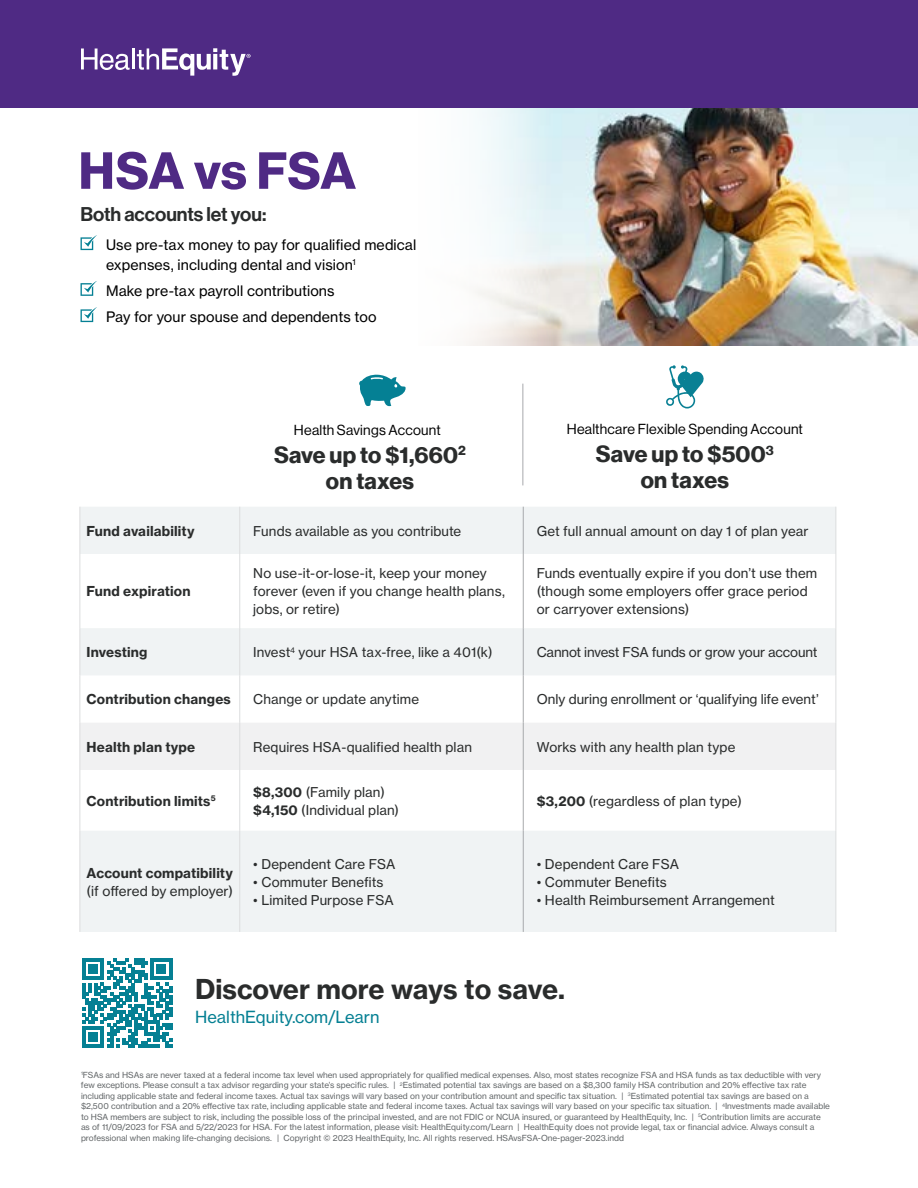
<style>
.page{position:relative;width:918px;height:1188px;background:#fff}
.page>*{position:absolute;margin:0;border:0;box-sizing:border-box;transform-origin:0 0}
.t1{font:51px "N Haas Grotesk DS Pro 75 Bd";letter-spacing:.005em;color:#4f2a84}
.t2{font:27px "N Haas Grotesk TX Pro 75 Bd";color:#2a2c2c}
.t3{font:22.8px/25.7px "N Haas Grotesk DS Pro 75 Bd";letter-spacing:.01em;color:#2a2c2c;text-align:center}
.t4{font:19.5px "N Haas Grotesk DS Pro 65 Md";color:#2a2c2c}
.t5{font:16.5px "N Haas Grotesk TX Pro 55 Rg";color:#058093}
.t6{font:14.25px/19.5px "N Haas Grotesk TX Pro 55 Rg";letter-spacing:.01em;color:#000}
.t7{font:14.25px "N Haas Grotesk DS Pro 55 Rg";letter-spacing:.015em;color:#000}
.t8{font:13.5px "N Haas Grotesk TX Pro 75 Bd";letter-spacing:.015em;color:#2a2c2c}
.t9{font:13.5px "N Haas Grotesk TX Pro 55 Rg";letter-spacing:.01em;color:#2a2c2c}
.t10{font:13.35px/18px "N Haas Grotesk TX Pro 55 Rg";letter-spacing:.01em;color:#2a2c2c}
.t11{font:13.35px "N Haas Grotesk TX Pro 55 Rg";letter-spacing:-.01em;color:#2a2c2c}
.t12{font:8.25px/10.5px "N Haas Grotesk TX Pro 55 Rg";color:#636769}
.s1{font-family:"N Haas Grotesk TX Pro 75 Bd"}
</style>
<div class="page">
<svg style="left:81px;top:507px;width:755px;height:425px;fill:#f0f3f4"></svg>
<div style="left:81px;top:723px;width:755px;height:47px;background:#f1f1f2"></div>
<hr style="left:80px;top:507px;width:1px;height:47px;background:#dcddde">
<hr style="left:239px;top:507px;width:1px;height:47px;background:#dcddde">
<hr style="left:80px;top:554px;width:1px;height:74px;background:#dcddde">
<hr style="left:239px;top:554px;width:1px;height:74px;background:#dcddde">
<hr style="left:80px;top:628px;width:1px;height:47px;background:#dcddde">
<hr style="left:239px;top:628px;width:1px;height:47px;background:#dcddde">
<hr style="left:80px;top:675px;width:1px;height:48px;background:#dcddde">
<hr style="left:239px;top:675px;width:1px;height:48px;background:#dcddde">
<hr style="left:80px;top:723px;width:1px;height:47px;background:#dcddde">
<hr style="left:239px;top:723px;width:1px;height:47px;background:#dcddde">
<hr style="left:80px;top:770px;width:1px;height:61px;background:#dcddde">
<hr style="left:239px;top:770px;width:1px;height:61px;background:#dcddde">
<hr style="left:80px;top:831px;width:1px;height:101px;background:#dcddde">
<hr style="left:239px;top:831px;width:1px;height:101px;background:#dcddde">
<hr style="left:523px;top:507px;width:1px;height:47px;background:#a7a9ac">
<hr style="left:523px;top:554px;width:1px;height:74px;background:#a7a9ac">
<hr style="left:523px;top:628px;width:1px;height:47px;background:#a7a9ac">
<hr style="left:523px;top:675px;width:1px;height:48px;background:#a7a9ac">
<hr style="left:523px;top:723px;width:1px;height:47px;background:#a7a9ac">
<hr style="left:523px;top:770px;width:1px;height:61px;background:#a7a9ac">
<hr style="left:523px;top:831px;width:1px;height:101px;background:#a7a9ac">
<hr style="left:836px;top:507px;width:1px;height:47px;background:#dcddde">
<hr style="left:836px;top:554px;width:1px;height:74px;background:#dcddde">
<hr style="left:836px;top:628px;width:1px;height:47px;background:#dcddde">
<hr style="left:836px;top:675px;width:1px;height:48px;background:#dcddde">
<hr style="left:836px;top:723px;width:1px;height:47px;background:#dcddde">
<hr style="left:836px;top:770px;width:1px;height:61px;background:#dcddde">
<hr style="left:836px;top:831px;width:1px;height:101px;background:#dcddde">
<img style="left:556px;top:107px;width:362px;height:238px">
<svg style="left:382px;top:107px;width:174px;height:319px"></svg>
<div style="left:0;top:0;width:918px;height:107px;background:#4f2a84"></div>
<svg style="left:81px;top:49px;width:49px;height:21px"></svg>
<hr style="left:132px;top:49px;width:2px;height:20px;background:#fff">
<svg style="left:137px;top:48px;width:114px;height:28px"></svg>
<svg style="left:359px;top:374px;width:47px;height:33px"></svg>
<svg style="left:666px;top:365px;width:38px;height:44px"></svg>
<svg style="left:82px;top:958px;width:90px;height:90px"></svg>
<svg style="left:81px;top:235px;width:16px;height:15px"></svg>
<svg style="left:81px;top:281px;width:16px;height:15px"></svg>
<svg style="left:81px;top:307px;width:16px;height:15px"></svg>
<hr style="left:522px;top:384px;width:1px;height:101px;background:#a7a9ac">
<h1 class="t1" style="left:79px;top:141px;width:279px">HSA vs FSA</h1>
<h3 class="t4" style="left:81px;top:203px;width:187px">Both accounts let you:</h3>
<h3 class="t6" style="left:106px;top:235px;width:312px">Use pre-tax money to pay for qualified medical expenses, including dental and vision<sup>1</sup></h3>
<h3 class="t6" style="left:106px;top:278px;width:272px;line-height:26.2px">Make pre-tax payroll contributions<br>Pay for your spouse and dependents too</h3>
<h3 class="t7" style="left:294px;top:421px;width:148px">Health Savings Account</h3>
<h3 class="t3" style="left:274px;top:442px;width:193px">Save up to $1,660<sup>2 </sup>on taxes</h3>
<h3 class="t7" style="left:567px;top:421px;width:238px">Healthcare Flexible Spending Account</h3>
<h3 class="t3" style="left:596px;top:442px;width:179px">Save up to $500<sup>3 </sup>on taxes</h3>
<h3 class="t8" style="left:87px;top:522px;width:109px">Fund availability</h3>
<h3 class="t10" style="left:253px;top:522px;width:210px">Funds available as you contribute</h3>
<h3 class="t10" style="left:537px;top:522px;width:273px">Get full annual amount on day 1 of plan year</h3>
<h3 class="t8" style="left:87px;top:583px;width:106px">Fund expiration</h3>
<h3 class="t10" style="left:253px;top:564px;width:253px">No use-it-or-lose-it, keep your money forever (even if you change health plans, jobs, or retire)</h3>
<h3 class="t10" style="left:537px;top:564px;width:282px">Funds eventually expire if you don’t use them (though some employers offer grace period or carryover extensions)</h3>
<h3 class="t8" style="left:87px;top:644px;width:62px">Investing</h3>
<h3 class="t10" style="left:253px;top:643px;width:241px">Invest<sup>4</sup> your HSA tax-free, like a 401(k)</h3>
<h3 class="t11" style="left:537px;top:644px;width:282px">Cannot invest FSA funds or grow your account</h3>
<h3 class="t8" style="left:87px;top:691px;width:146px">Contribution changes</h3>
<h3 class="t10" style="left:253px;top:690px;width:167px">Change or update anytime</h3>
<h3 class="t10" style="left:537px;top:690px;width:284px">Only during enrollment or ‘qualifying life event’</h3>
<h3 class="t8" style="left:87px;top:738px;width:110px">Health plan type</h3>
<h3 class="t10" style="left:253px;top:738px;width:220px">Requires HSA-qualified health plan</h3>
<h3 class="t10" style="left:537px;top:738px;width:200px">Works with any health plan type</h3>
<h3 class="t8" style="left:87px;top:792px;width:131px">Contribution limits<sup>5</sup></h3>
<h3 class="t10" style="left:253px;top:783px;width:147px"><span class="s1">$8,300</span> (Family plan) <span class="s1">$4,150</span> (Individual plan)</h3>
<h3 class="t10" style="left:537px;top:792px;width:207px"><span class="s1">$3,200</span> (regardless of plan type)</h3>
<h3 class="t8" style="left:87px;top:864px;width:148px">Account compatibility</h3>
<h3 class="t9" style="left:87px;top:882px;width:148px">(if offered by employer)</h3>
<h3 class="t10" style="left:253px;top:855px;width:144px">• Dependent Care FSA</h3>
<h3 class="t10" style="left:253px;top:873px;width:132px">• Commuter Benefits</h3>
<h3 class="t10" style="left:253px;top:891px;width:142px">• Limited Purpose FSA</h3>
<h3 class="t10" style="left:537px;top:855px;width:144px">• Dependent Care FSA</h3>
<h3 class="t10" style="left:537px;top:873px;width:132px">• Commuter Benefits</h3>
<h3 class="t10" style="left:537px;top:891px;width:239px">• Health Reimbursement Arrangement</h3>
<h2 class="t2" style="left:195px;top:972px;width:371px">Discover more ways to save.</h2>
<h3 class="t5" style="left:195px;top:1007px;width:186px">HealthEquity.com/Learn</h3>
<p class="t12" style="left:81px;top:1070px;width:751px"><sup>1</sup>FSAs and HSAs are never taxed at a federal income tax level when used appropriately for qualified medical expenses. Also, most states recognize FSA and HSA funds as tax deductible with very few exceptions. Please consult a tax advisor regarding your state’s specific rules. | <sup>2</sup>Estimated potential tax savings are based on a $8,300 family HSA contribution and 20% effective tax rate including applicable state and federal income taxes. Actual tax savings will vary based on your contribution amount and specific tax situation. | <sup>3</sup>Estimated potential tax savings are based on a $2,500 contribution and a 20% effective tax rate, including applicable state and federal income taxes. Actual tax savings will vary based on your specific tax situation. | <sup>4</sup>Investments made available to HSA members are subject to risk, including the possible loss of the principal invested, and are not FDIC or NCUA insured, or guaranteed by HealthEquity, Inc. | <sup>5</sup>Contribution limits are accurate as of 11/09/2023 for FSA and 5/22/2023 for HSA. For the latest information, please visit: HealthEquity.com/Learn | HealthEquity does not provide legal, tax or financial advice. Always consult a professional when making life-changing decisions. | Copyright © 2023 HealthEquity, Inc. All rights reserved. HSAvsFSA-One-pager-2023.indd</p>
</div>
